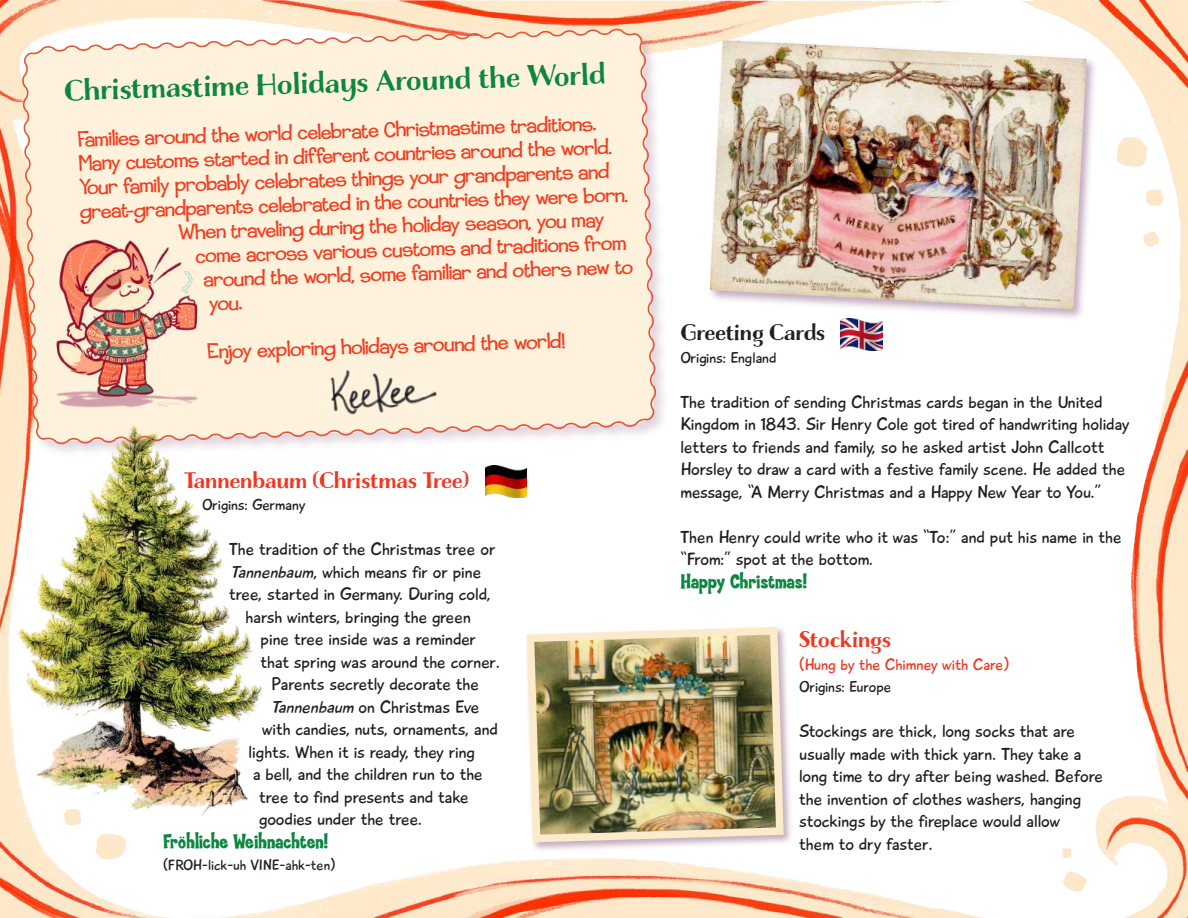
<style>
.page{position:relative;width:1188px;height:918px;background:#fff}
.page>*{position:absolute;margin:0;border:0;box-sizing:border-box;transform-origin:0 0}
.t1{font:31.5px "Charcuterie Contrast";color:#0d8641}
.t2{font:24px "Charcuterie Contrast";color:#ef3822}
.t3{font:24px "Charcuterie Contrast";color:#231f20}
.t4{font:300 22.5px "Coop";color:#ef3e22}
.t5{font:800 21px "Coop";letter-spacing:-.01em;color:#0d8641}
.t6{font:18px/22.5px "Playtime With Hot Toddies";color:#231f20}
.t7{font:16.5px "Playtime With Hot Toddies";color:#ef3822}
.t8{font:15.75px "Playtime With Hot Toddies";color:#231f20}
.t9{font:15px "Playtime With Hot Toddies";color:#231f20}
.s1{font-style:italic}
</style>
<div class="page">
<img style="left:0;top:0;width:1188px;height:918px">
<div style="left:21px;top:27px;width:650px;height:432px;background:#87567e;opacity:.24"></div>
<svg style="left:20px;top:27px;width:638px;height:419px;background:#fcefda"></svg>
<div style="left:707px;top:38px;width:391px;height:283px;background:#87567e;opacity:.5"></div>
<img style="left:710px;top:40px;width:377px;height:269px">
<div style="left:524px;top:625px;width:270px;height:228px;background:#87567e;opacity:.5"></div>
<img style="left:523px;top:623px;width:265px;height:223px">
<img style="left:0;top:417px;width:279px;height:408px">
<img style="left:841px;top:318px;width:41px;height:33px">
<img style="left:21px;top:218px;width:199px;height:199px">
<img style="left:485px;top:465px;width:41px;height:32px">
<img style="left:315px;top:360px;width:135px;height:63px">
<h1 class="t1" style="left:64px;top:73px;width:543px;rotate:-2deg">Christmastime Holidays Around the World</h1>
<p class="t4" style="left:77px;top:129px;width:520px;rotate:-2deg">Families around the world celebrate Christmastime traditions.</p>
<p class="t4" style="left:78px;top:153px;width:535px;rotate:-2deg">Many customs started in different countries around the world.</p>
<p class="t4" style="left:79px;top:177px;width:532px;rotate:-2deg">Your family probably celebrates things your grandparents and</p>
<p class="t4" style="left:80px;top:201px;width:550px;rotate:-2deg">great-grandparents celebrated in the countries they were born.</p>
<p class="t4" style="left:178px;top:221px;width:428px;rotate:-2deg">When traveling during the holiday season, you may</p>
<p class="t4" style="left:195px;top:245px;width:432px;rotate:-2deg">come across various customs and traditions from</p>
<p class="t4" style="left:203px;top:269px;width:431px;rotate:-2deg">around the world, some familiar and others new to</p>
<p class="t4" style="left:209px;top:292px;width:35px;rotate:-2deg">you.</p>
<p class="t4" style="left:207px;top:340px;width:359px;rotate:-2deg">Enjoy exploring holidays around the world!</p>
<h2 class="t2" style="left:184px;top:466px;width:286px">Tannenbaum (Christmas Tree)</h2>
<p class="t8" style="left:202px;top:495px;width:105px">Origins: Germany</p>
<p class="t6" style="left:229px;top:538px;width:268px">The tradition of the Christmas tree or</p>
<p class="t6" style="left:231px;top:561px;width:252px"><span class="s1">Tannenbaum</span>, which means fir or pine</p>
<p class="t6" style="left:229px;top:583px;width:263px">tree, started in Germany. During cold,</p>
<p class="t6" style="left:246px;top:606px;width:227px">harsh winters, bringing the green</p>
<p class="t6" style="left:261px;top:628px;width:217px">pine tree inside was a reminder</p>
<p class="t6" style="left:261px;top:651px;width:241px">that spring was around the corner.</p>
<p class="t6" style="left:271px;top:673px;width:210px">Parents secretly decorate the</p>
<p class="t6" style="left:271px;top:696px;width:210px"><span class="s1">Tannenbaum</span> on Christmas Eve</p>
<p class="t6" style="left:262px;top:718px;width:237px">with candies, nuts, ornaments, and</p>
<p class="t6" style="left:249px;top:741px;width:228px">lights. When it is ready, they ring</p>
<p class="t6" style="left:253px;top:763px;width:231px">a bell, and the children run to the</p>
<p class="t6" style="left:259px;top:786px;width:211px">tree to find presents and take</p>
<p class="t6" style="left:259px;top:808px;width:164px">goodies under the tree.</p>
<p class="t5" style="left:163px;top:830px;width:166px">Fröhliche Weihnachten!</p>
<p class="t9" style="left:163px;top:856px;width:173px">(FROH-lick-uh VINE-ahk-ten)</p>
<h2 class="t3" style="left:680px;top:318px;width:146px">Greeting Cards</h2>
<p class="t8" style="left:680px;top:348px;width:98px">Origins: England</p>
<p class="t6" style="left:680px;top:390px;width:450px">The tradition of sending Christmas cards began in the United Kingdom in 1843. Sir Henry Cole got tired of handwriting holiday letters to friends and family, so he asked artist John Callcott Horsley to draw a card with a festive family scene. He added the message, “A Merry Christmas and a Happy New Year to You.”</p>
<p class="t6" style="left:680px;top:525px;width:443px">Then Henry could write who it was “To:” and put his name in the “From:” spot at the bottom.</p>
<p class="t5" style="left:680px;top:570px;width:128px">Happy Christmas!</p>
<h2 class="t2" style="left:799px;top:625px;width:94px">Stockings</h2>
<p class="t7" style="left:799px;top:654px;width:211px">(Hung by the Chimney with Care)</p>
<p class="t8" style="left:799px;top:677px;width:94px">Origins: Europe</p>
<p class="t6" style="left:799px;top:720px;width:305px">Stockings are thick, long socks that are usually made with thick yarn. They take a long time to dry after being washed. Before the invention of clothes washers, hanging stockings by the fireplace would allow<br>them to dry faster.</p>
</div>
